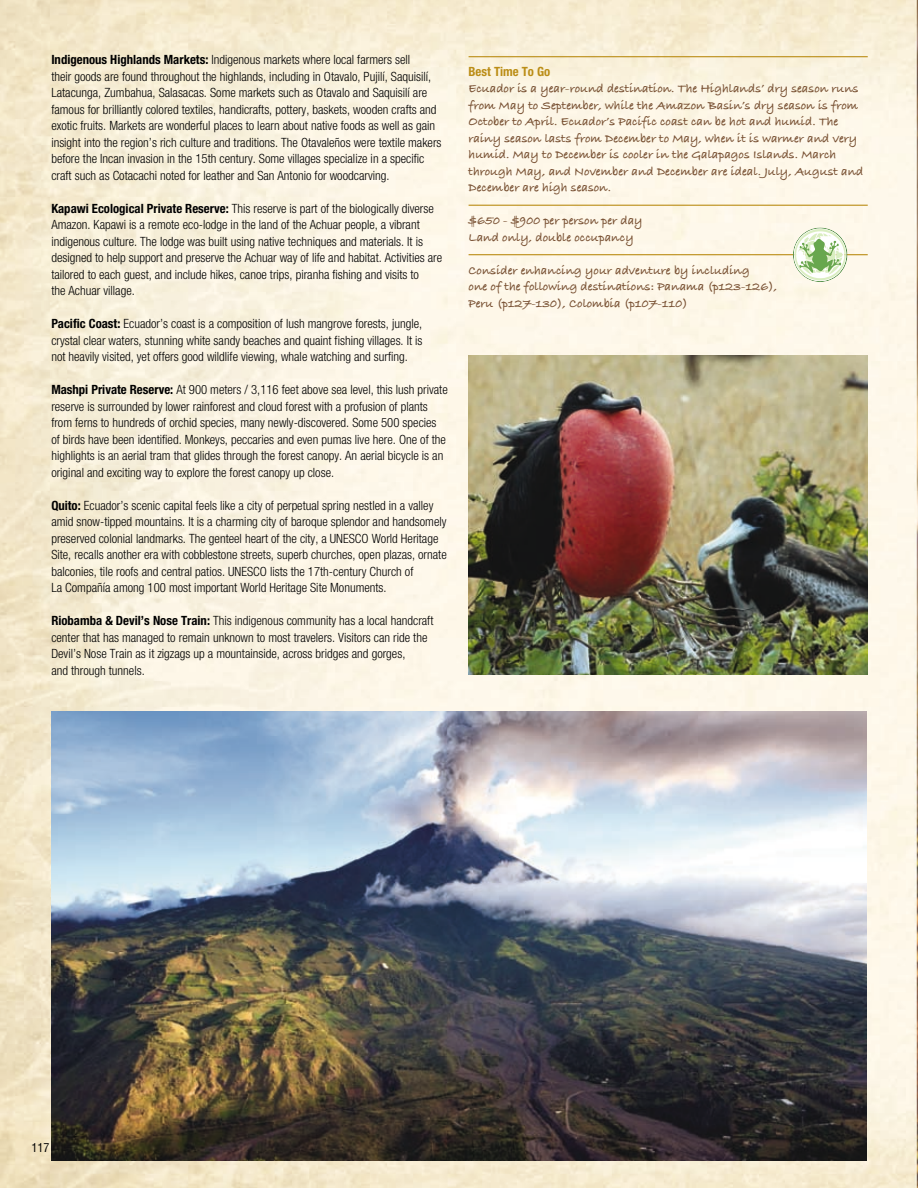
<style>
.page{position:relative;width:918px;height:1188px;background:#fff}
.page>*{position:absolute;margin:0;border:0;box-sizing:border-box;transform-origin:0 0}
.t1{font:300 condensed 12.75px/16.5px "Helvetica Neue LT Std";color:#000}
.t2{font:12.75px/16.5px "Bradley Hand ITCTT Bold";color:#774f31}
.t3{font:700 condensed 12.75px "Helvetica Neue LT Std";color:#bb8d16}
.t4{font:condensed 12px "Helvetica LT";color:#000}
.s1{font-weight:700}
</style>
<div class="page">
<img style="left:0;top:0;width:918px;height:1188px">
<img style="left:51px;top:712px;width:816px;height:449px">
<hr style="left:469px;top:56px;width:399px;height:1px;background:#bb8d16">
<hr style="left:469px;top:205px;width:399px;height:1px;background:#bb8d16">
<hr style="left:469px;top:254px;width:399px;height:1px;background:#bb8d16">
<svg style="left:793px;top:228px;width:54px;height:54px"></svg>
<img style="left:469px;top:355px;width:399px;height:320px">
<p class="t1" style="left:51px;top:52px;width:392px"><span class="s1">Indigenous Highlands Markets:</span> Indigenous markets where local farmers sell<br>their goods are found throughout the highlands, including in Otavalo, Pujilí, Saquisilí, Latacunga, Zumbahua, Salasacas. Some markets such as Otavalo and Saquisilí are famous for brilliantly colored textiles, handicrafts, pottery, baskets, wooden crafts and exotic fruits. Markets are wonderful places to learn about native foods as well as gain insight into the region’s rich culture and traditions. The Otavaleños were textile makers before the Incan invasion in the 15th century. Some villages specialize in a specific craft such as Cotacachi noted for leather and San Antonio for woodcarving.</p>
<p class="t1" style="left:51px;top:200px;width:392px"><span class="s1">Kapawi Ecological Private Reserve:</span> This reserve is part of the biologically diverse Amazon. Kapawi is a remote eco-lodge in the land of the Achuar people, a vibrant indigenous culture. The lodge was built using native techniques and materials. It is designed to help support and preserve the Achuar way of life and habitat. Activities are tailored to each guest, and include hikes, canoe trips, piranha fishing and visits to<br>the Achuar village.</p>
<p class="t1" style="left:51px;top:316px;width:373px;text-align:justify"><span class="s1">Pacific Coast:</span> Ecuador’s coast is a composition of lush mangrove forests, jungle, crystal clear waters, stunning white sandy beaches and quaint fishing villages. It is not heavily visited, yet offers good wildlife viewing, whale watching and surfing.</p>
<p class="t1" style="left:51px;top:382px;width:398px"><span class="s1">Mashpi Private Reserve:</span> At 900 meters / 3,116 feet above sea level, this lush private reserve is surrounded by lower rainforest and cloud forest with a profusion of plants from ferns to hundreds of orchid species, many newly-discovered. Some 500 species of birds have been identified. Monkeys, peccaries and even pumas live here. One of the highlights is an aerial tram that glides through the forest canopy. An aerial bicycle is an original and exciting way to explore the forest canopy up close.</p>
<p class="t1" style="left:51px;top:497px;width:397px"><span class="s1">Quito:</span> Ecuador’s scenic capital feels like a city of perpetual spring nestled in a valley amid snow-tipped mountains. It is a charming city of baroque splendor and handsomely preserved colonial landmarks. The genteel heart of the city, a UNESCO World Heritage Site, recalls another era with cobblestone streets, superb churches, open plazas, ornate balconies, tile roofs and central patios. UNESCO lists the 17th-century Church of<br>La Compañía among 100 most important World Heritage Site Monuments.</p>
<p class="t1" style="left:51px;top:613px;width:384px"><span class="s1">Riobamba &amp; Devil’s Nose Train:</span> This indigenous community has a local handcraft center that has managed to remain unknown to most travelers. Visitors can ride the Devil’s Nose Train as it zigzags up a mountainside, across bridges and gorges,<br>and through tunnels.</p>
<p class="t3" style="left:469px;top:64px;width:83px">Best Time To Go</p>
<p class="t2" style="left:469px;top:80px;width:396px">Ecuador is a year-round destination. The Highlands’ dry season runs from May to September, while the Amazon Basin’s dry season is from October to April. Ecuador’s Pacific coast can be hot and humid. The rainy season lasts from December to May, when it is warmer and very humid. May to December is cooler in the Galapagos Islands. March through May, and November and December are ideal. July, August and December are high season.</p>
<p class="t2" style="left:469px;top:212px;width:176px">$650 - $900 per person per day<br>Land only, double occupancy</p>
<p class="t2" style="left:469px;top:261px;width:310px">Consider enhancing your adventure by including<br>one of the following destinations: Panama (p123-126),<br>Peru (p127-130), Colombia (p107-110)</p>
<p class="t4" style="left:32px;top:1140px;width:19px">117</p>
</div>
